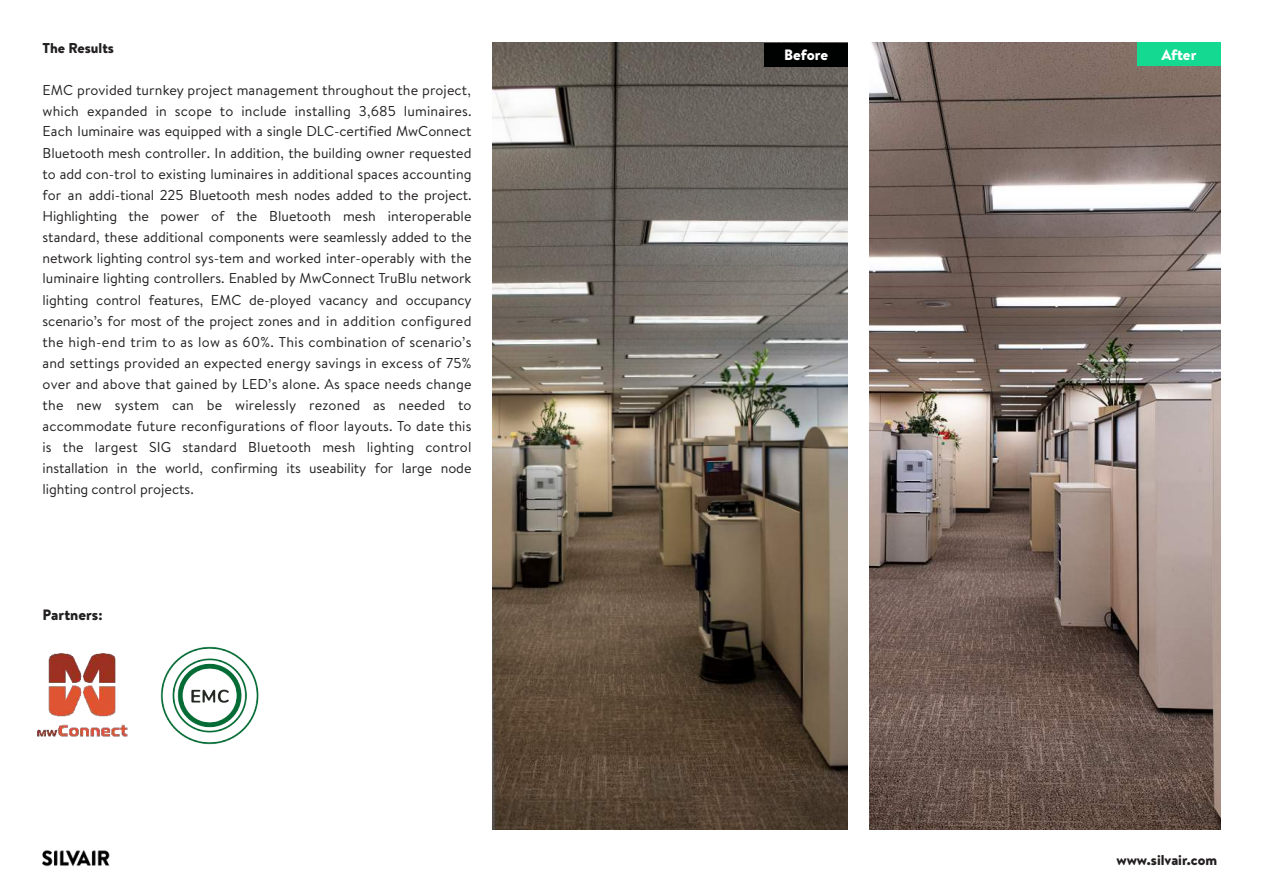
<style>
.page{position:relative;width:1263px;height:893px;background:#fff}
.page>*{position:absolute;margin:0;border:0;box-sizing:border-box;transform-origin:0 0}
.t1{font:900 15px "Brandon Text";color:#fff}
.t2{font:900 15px "Brandon Text";color:#221f1f}
.t3{font:14.25px/21px "Brandon Text";color:#221f1f}
.t4{font:900 14.25px "Brandon Text";color:#221f1f}
</style>
<div class="page">
<img style="left:42px;top:850px;width:68px;height:17px">
<img style="left:492px;top:43px;width:356px;height:786px">
<img style="left:869px;top:43px;width:351px;height:786px">
<div style="left:764px;top:43px;width:84px;height:24px;background:#000101"></div>
<div style="left:1137px;top:43px;width:83px;height:23px;background:#14d991"></div>
<img style="left:37px;top:646px;width:222px;height:99px">
<p class="t4" style="left:43px;top:43px;width:73px">The Results</p>
<p class="t3" style="left:43px;top:81px;width:430px">EMC provided turnkey project management throughout the project, which expanded in scope to include installing 3,685 luminaires.</p>
<p class="t3" style="left:43px;top:121px;width:430px;line-height:22.4px">Each luminaire was equipped with a single DLC-certified MwConnect<br>Bluetooth mesh controller. In addition, the building owner requested</p>
<p class="t3" style="left:43px;top:165px;width:430px;text-align:justify">to add con-trol to existing luminaires in additional spaces accounting for an addi-tional 225 Bluetooth mesh nodes added to the project.<br>Highlighting the power of the Bluetooth mesh interoperable standard, these additional components were seamlessly added to the network lighting control sys-tem and worked inter-operably with the</p>
<p class="t3" style="left:43px;top:268px;width:430px;line-height:22.4px">luminaire lighting controllers. Enabled by MwConnect TruBlu network lighting control features, EMC de-ployed vacancy and occupancy</p>
<p class="t3" style="left:43px;top:312px;width:430px;text-align:justify">scenario’s for most of the project zones and in addition configured the high-end trim to as low as 60%. This combination of scenario’s and settings provided an expected energy savings in excess of 75% over and above that gained by LED’s alone. As space needs change the new system can be wirelessly rezoned as needed to accommodate future reconfigurations of floor layouts. To date this is the largest SIG standard Bluetooth mesh lighting control installation in the world, confirming its useability for large node lighting control projects.</p>
<p class="t2" style="left:43px;top:609px;width:62px">Partners:</p>
<p class="t1" style="left:784px;top:49px;width:45px">Before</p>
<p class="t1" style="left:1161px;top:49px;width:37px">After</p>
<p class="t4" style="left:1116px;top:854px;width:102px">www.silvair.com</p>
</div>
